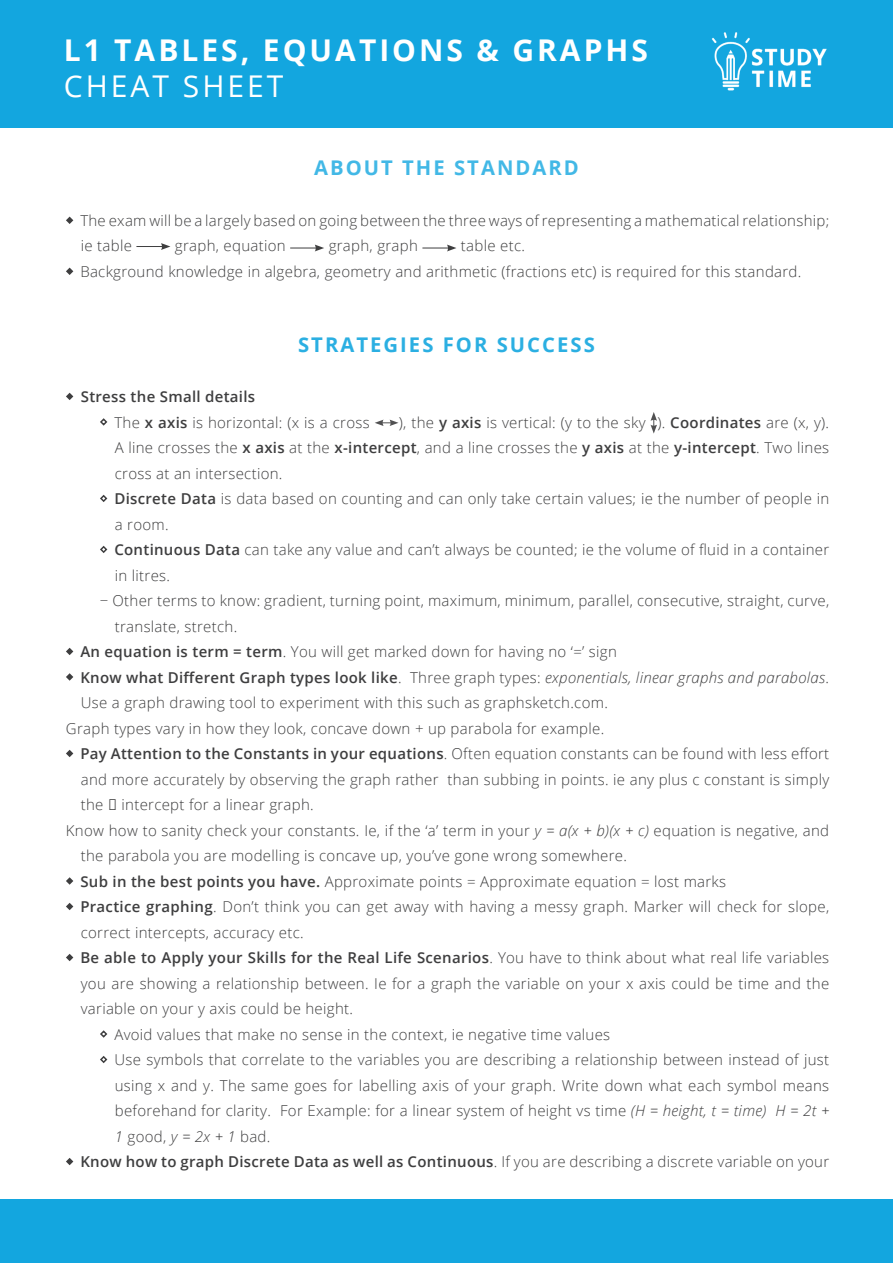
<style>
.page{position:relative;width:893px;height:1263px;background:#fff}
.page>*{position:absolute;margin:0;border:0;box-sizing:border-box;transform-origin:0 0}
.t1{font:700 30px "Open Sans";letter-spacing:.1em;color:#fff}
.t2{font:30px "Open Sans";letter-spacing:.1em;color:#fff}
.HEADING{font:700 20.25px "Open Sans";letter-spacing:.1em;color:#2bafe2}
.HEADING-2{font:700 20.25px "Open Sans";letter-spacing:.1em;color:#42b8e6}
.body{font:300 15px/25.5px "Open Sans";letter-spacing:.02em;color:#3e3e3f}
.sub_bullets{font:300 15px/25.5px "Open Sans";letter-spacing:.02em;color:#3e3e3f}
.body-2{font:600 15px "Open Sans";letter-spacing:.02em;color:#3e3e3f}
.s1{font-weight:600}
.s2{font-style:italic}
.s3{font-weight:300}
</style>
<div class="page">
<div style="left:0;top:0;width:893px;height:128px;background:#13a6df"></div>
<div style="left:0;top:1199px;width:893px;height:64px;background:#13a6df"></div>
<img style="left:711px;top:32px;width:116px;height:59px">
<svg style="left:66px;top:217px;width:7px;height:7px"></svg>
<svg style="left:136px;top:243px;width:34px;height:7px"></svg>
<svg style="left:290px;top:245px;width:34px;height:6px"></svg>
<svg style="left:422px;top:245px;width:34px;height:6px"></svg>
<svg style="left:66px;top:268px;width:7px;height:7px"></svg>
<svg style="left:66px;top:393px;width:7px;height:7px"></svg>
<div style="left:100px;top:418px;width:7px;height:7px;border:2px solid #3e3e3f;border-radius:50%"></div>
<svg style="left:375px;top:420px;width:23px;height:6px"></svg>
<svg style="left:650px;top:412px;width:7px;height:22px"></svg>
<div style="left:100px;top:495px;width:7px;height:7px;border:2px solid #3e3e3f;border-radius:50%"></div>
<div style="left:100px;top:546px;width:7px;height:7px;border:2px solid #3e3e3f;border-radius:50%"></div>
<svg style="left:66px;top:648px;width:7px;height:7px"></svg>
<svg style="left:66px;top:673px;width:7px;height:8px"></svg>
<svg style="left:66px;top:750px;width:7px;height:7px"></svg>
<svg style="left:66px;top:877px;width:7px;height:8px"></svg>
<svg style="left:66px;top:903px;width:7px;height:7px"></svg>
<svg style="left:66px;top:954px;width:7px;height:7px"></svg>
<svg style="left:100px;top:1030px;width:8px;height:8px"></svg>
<svg style="left:100px;top:1056px;width:8px;height:8px"></svg>
<svg style="left:66px;top:1158px;width:7px;height:7px"></svg>
<p class="t1" style="left:64px;top:29px;width:586px">L1 TABLES, EQUATIONS &amp; GRAPHS</p>
<p class="t2" style="left:64px;top:66px;width:221px">CHEAT SHEET</p>
<p class="HEADING-2" style="left:314px;top:153px;width:266px">ABOUT THE STANDARD</p>
<p class="body" style="left:80px;top:207px;width:750px">The exam will be a largely based on going between the three ways of representing a mathematical relationship; ie table</p>
<p class="body" style="left:175px;top:233px;width:112px">graph, equation</p>
<p class="body" style="left:329px;top:233px;width:91px">graph, graph</p>
<p class="body" style="left:461px;top:233px;width:66px">table etc.</p>
<p class="body" style="left:80px;top:258px;width:723px">Background knowledge in algebra, geometry and arithmetic (fractions etc) is required for this standard.</p>
<p class="HEADING" style="left:298px;top:331px;width:298px">STRATEGIES FOR SUCCESS</p>
<p class="body-2" style="left:81px;top:386px;width:176px">Stress the Small details</p>
<p class="sub_bullets" style="left:114px;top:409px;width:257px">The <span class="s1">x axis</span> is horizontal: (x is a cross</p>
<p class="sub_bullets" style="left:115px;top:409px;width:716px;text-align:justify;text-indent:284px">), the <span class="s1">y axis</span> is vertical: (y to the sky ). <span class="s1">Coordinates</span> are (x, y).<br>A line crosses the <span class="s1">x axis</span> at the <span class="s1">x-intercept</span>, and a line crosses the <span class="s1">y axis</span> at the <span class="s1">y-intercept</span>. Two lines cross at an intersection.</p>
<p class="sub_bullets" style="left:114px;top:485px;width:716px"><span class="s1">Discrete Data</span> is data based on counting and can only take certain values; ie the number of people in a room.</p>
<p class="sub_bullets" style="left:114px;top:536px;width:716px"><span class="s1">Continuous Data</span> can take any value and can’t always be counted; ie the volume of fluid in a container in litres.</p>
<p class="sub_bullets" style="left:115px;top:587px;width:716px;text-indent:-15px">− Other terms to know: gradient, turning point, maximum, minimum, parallel, consecutive, straight, curve, translate, stretch.</p>
<p class="body" style="left:80px;top:638px;width:538px"><span class="s1">An equation is term = term</span>. You will get marked down for having no ‘=’ sign</p>
<p class="body" style="left:80px;top:664px;width:750px"><span class="s1">Know what Different Graph types look like</span>. Three graph types: <span class="s2">exponentials, linear graphs and parabolas</span>.<br>Use a graph drawing tool to experiment with this such as graphsketch.com.</p>
<p class="body" style="left:66px;top:715px;width:540px">Graph types vary in how they look, concave down + up parabola for example.</p>
<p class="body" style="left:80px;top:740px;width:750px;text-align:justify"><span class="s1">Pay Attention to the Constants in your equations</span>. Often equation constants can be found with less effort and more accurately by observing the graph rather than subbing in points. ie any plus c constant is simply the intercept fora</p>
<p class="body" style="left:226px;top:791px;width:90px">linear graph.</p>
<p class="body" style="left:81px;top:817px;width:750px;text-indent:-15px">Know how to sanity check your constants. Ie, if the ‘a’ term in your <span class="s2">y = a(x + b)(x + c)</span> equation is negative, and the parabola you are modelling is concave up, you’ve gone wrong somewhere.</p>
<p class="body" style="left:80px;top:868px;width:647px"><span class="s1">Sub in the best points you have.</span> Approximate points = Approximate equation = lost marks</p>
<p class="body" style="left:80px;top:893px;width:750px"><span class="s1">Practice graphing</span>. Don’t think you can get away with having a messy graph. Marker will check for slope, correct intercepts, accuracy etc.</p>
<p class="body" style="left:80px;top:944px;width:750px;text-align:justify"><span class="s1">Be able to Apply your Skills for the Real Life Scenarios</span>. You have to think about what real life variables you are showing a relationship between. Ie for a graph the variable on your x axis could be time and the variable on your y axis could be height.</p>
<p class="sub_bullets" style="left:114px;top:1021px;width:497px">Avoid values that make no sense in the context, ie negative time values</p>
<p class="sub_bullets" style="left:114px;top:1046px;width:716px;text-align:justify">Use symbols that correlate to the variables you are describing a relationship between instead of just using x and y. The same goes for labelling axis of your graph. Write down what each symbol means beforehand for clarity. For Example: for a linear system of height vs time <span class="s2">(H = height, t = time) H = 2t + 1</span> good, <span class="s2">y = 2x + 1</span> bad.</p>
<p class="body-2" style="left:80px;top:1151px;width:750px">Know how to graph Discrete Data as well as Continuous<span class="s3">. If you are describing a discrete variable on your</span></p>
</div>
